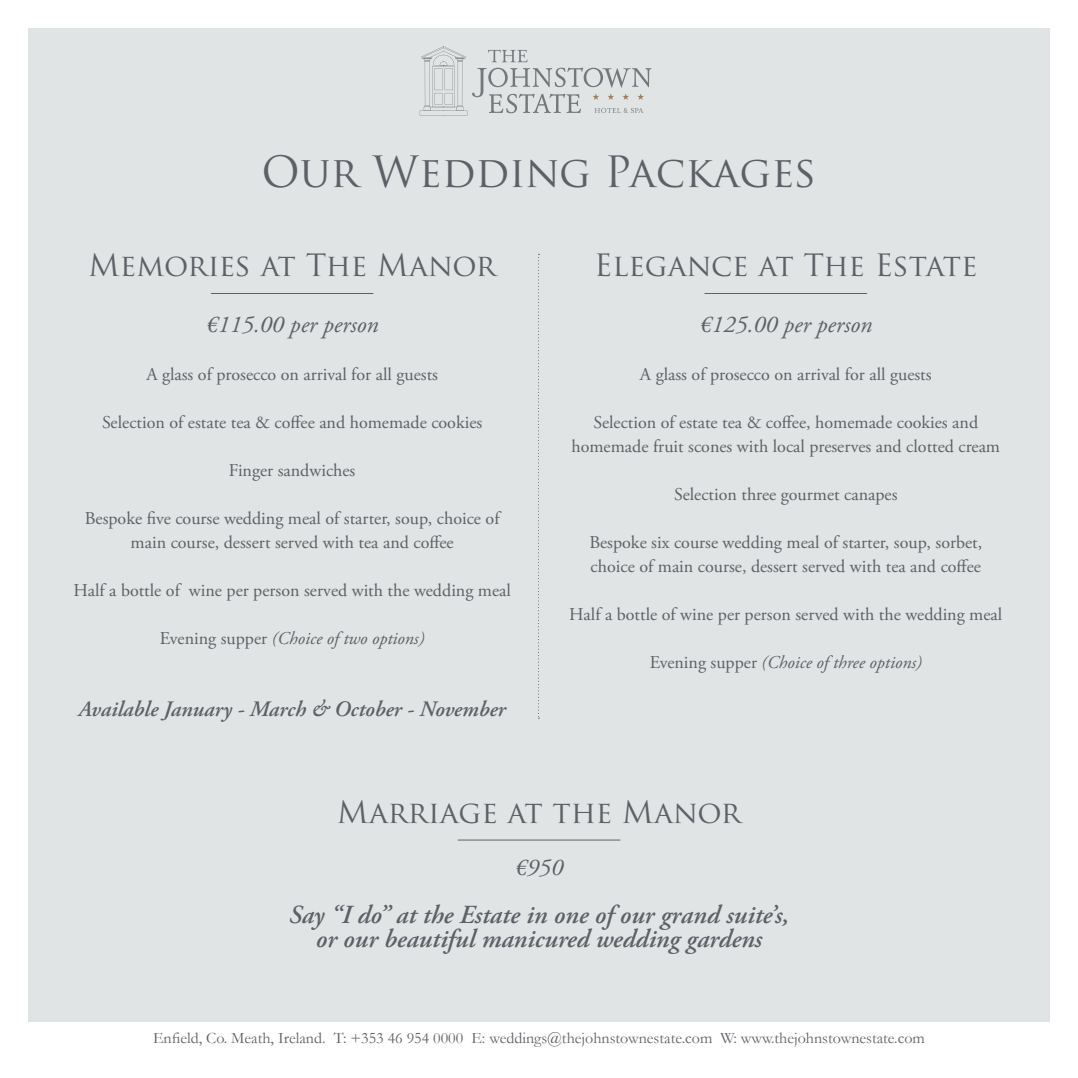
<style>
.page{position:relative;width:1078px;height:1078px;background:#fff}
.page>*{position:absolute;margin:0;border:0;box-sizing:border-box;transform-origin:0 0}
.t1{font:42px "Trajan Pro";color:#5d6067}
.t2{font:30px "Trajan Pro";color:#5d6067}
.t3{font:italic 600 26px "Adobe Garamond Pro";color:#5d6067}
.t4{font:italic 24px "Adobe Garamond Pro";color:#5d6067}
.t5{font:italic 600 22px "Adobe Garamond Pro";color:#5d6067}
.t6{font:18px/24px "Adobe Garamond Pro";color:#5d6067;text-align:center}
.t7{font:italic 18px "Adobe Garamond Pro";color:#5d6067}
.t8{font:16px "Garamond";color:#5d6067}
.s1{font-style:normal}
</style>
<div class="page">
<div style="left:28px;top:28px;width:1021px;height:993px;background:#e0e4e4"></div>
<svg style="left:419px;top:46px;width:232px;height:69px"></svg>
<svg style="left:538px;top:254px;width:1px;height:464px"></svg>
<hr style="left:211px;top:293px;width:162px;height:1px;background:#5d6067">
<hr style="left:457px;top:839px;width:163px;height:1px;background:#5d6067">
<hr style="left:704px;top:293px;width:162px;height:1px;background:#5d6067">
<p class="t1" style="left:261px;top:145px;width:556px">Our Wedding Packages</p>
<p class="t2" style="left:88px;top:246px;width:409px">Memories at The Manor</p>
<p class="t4" style="left:206px;top:310px;width:174px">€115.00 per person</p>
<p class="t6" style="left:146px;top:363px;width:293px">A glass of prosecco on arrival for all guests</p>
<p class="t6" style="left:102px;top:411px;width:381px">Selection of estate tea &amp; coffee and homemade cookies</p>
<p class="t6" style="left:229px;top:459px;width:128px">Finger sandwiches</p>
<p class="t6" style="left:85px;top:507px;width:416px">Bespoke five course wedding meal of starter, soup, choice of main course, dessert served with tea and coffee</p>
<p class="t6" style="left:73px;top:579px;width:439px">Half a bottle of wine per person served with the wedding meal</p>
<p class="t7" style="left:160px;top:627px;width:266px"><span class="s1">Evening supper</span> (Choice of two options)</p>
<p class="t5" style="left:79px;top:696px;width:428px">Available January - March &amp; October - November</p>
<p class="t2" style="left:594px;top:246px;width:385px">Elegance at The Estate</p>
<p class="t4" style="left:699px;top:310px;width:174px">€125.00 per person</p>
<p class="t6" style="left:639px;top:363px;width:293px">A glass of prosecco on arrival for all guests</p>
<p class="t6" style="left:571px;top:411px;width:430px">Selection of estate tea &amp; coffee, homemade cookies and homemade fruit scones with local preserves and clotted cream</p>
<p class="t6" style="left:674px;top:483px;width:225px">Selection three gourmet canapes</p>
<p class="t6" style="left:589px;top:531px;width:394px">Bespoke six course wedding meal of starter, soup, sorbet,</p>
<p class="t6" style="left:590px;top:555px;width:391px">choice of main course, dessert served with tea and coffee</p>
<p class="t6" style="left:569px;top:603px;width:434px">Half a bottle of wine per person served with the wedding meal</p>
<p class="t7" style="left:649px;top:651px;width:273px"><span class="s1">Evening supper</span> (Choice of three options)</p>
<p class="t2" style="left:337px;top:792px;width:405px">Marriage at the Manor</p>
<p class="t4" style="left:515px;top:852px;width:49px">€950</p>
<p class="t3" style="left:289px;top:899px;width:501px">Say “I do” at the Estate in one of our grand suite’s,</p>
<p class="t3" style="left:316px;top:923px;width:448px">or our beautiful manicured wedding gardens</p>
<p class="t8" style="left:153px;top:1028px;width:773px">Enfield, Co. Meath, Ireland. T: +353 46 954 0000 E: weddings@thejohnstownestate.com W: www.thejohnstownestate.com</p>
</div>
